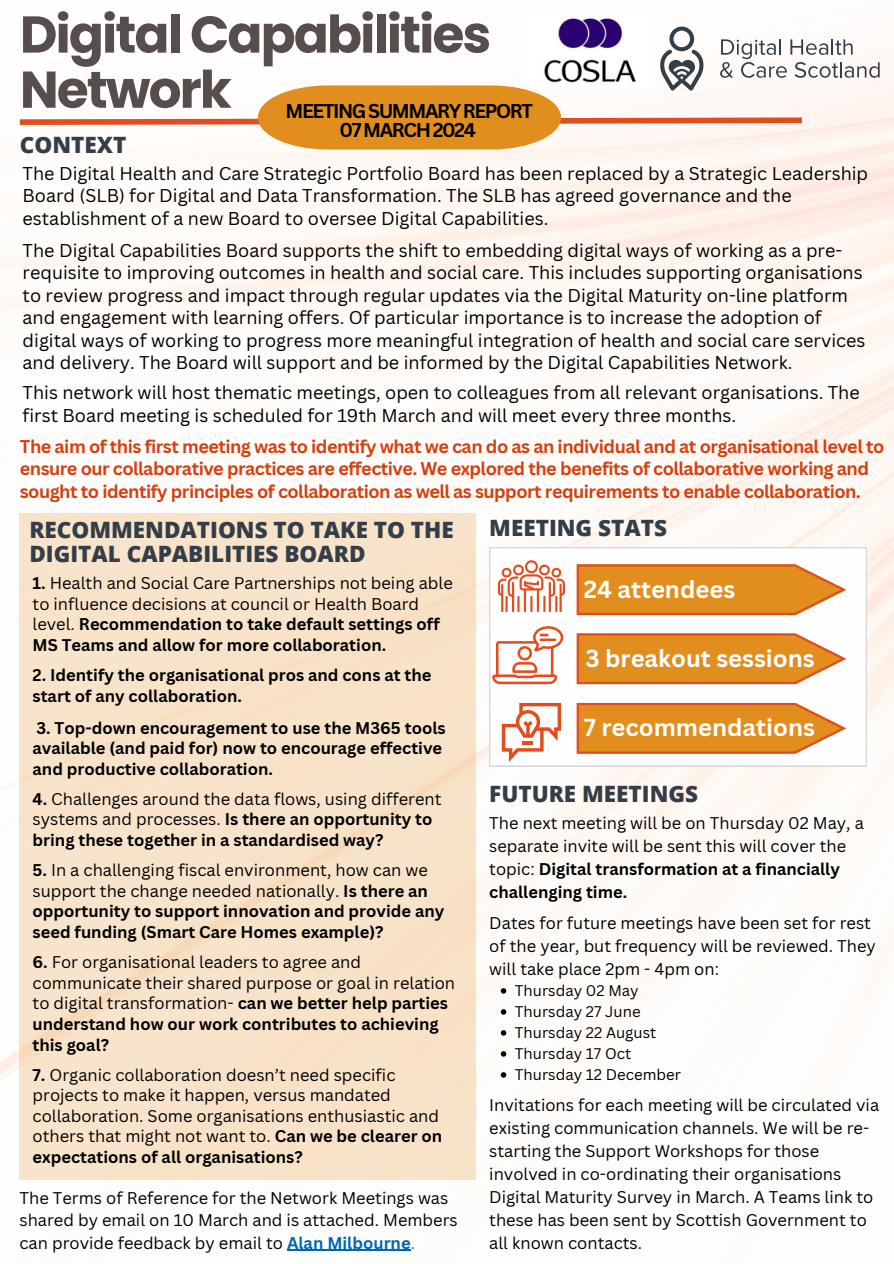
<style>
.page{position:relative;width:894px;height:1264px;background:#fff}
.page>*{position:absolute;margin:0;border:0;box-sizing:border-box;transform-origin:0 0}
.t1{font:700 51.6px/55.2px "Poppins";letter-spacing:-.035em;color:#574d4d}
.t2{font:700 23.85px "Canva Sans";color:#fff}
.t3{font:800 22.5px/23.7px "Open Sans";color:#343e48}
.t4{font:700 19.5px/19.2px "Canva Sans";letter-spacing:-.075em;color:#000;text-align:center}
.t5{font:18px/22.5px "Canva Sans";color:#000}
.t6{font:700 18px/22.5px "Canva Sans";letter-spacing:-.03em;color:#d63f0f}
.t7{font:16.5px/20.7px "Canva Sans";color:#000}
.t8{font:700 16.5px/20.7px "Canva Sans";color:#000}
.t9{font:15px "Canva Sans";color:#000}
.s1{font-weight:700}
.s2{font-weight:400}
.s3{font-weight:700;color:#0068b3}
.s4{color:#0068b3}
</style>
<div class="page">
<img style="left:0;top:26px;width:893px;height:1225px">
<div style="left:19px;top:513px;width:456px;height:666px;background:#f7e3c9"></div>
<svg style="left:489px;top:547px;width:377px;height:219px"></svg>
<svg style="left:492px;top:626px;width:71px;height:58px"></svg>
<hr style="left:539px;top:638px;width:17px;height:3px;background:#e14d1d">
<svg style="left:501px;top:703px;width:60px;height:59px"></svg>
<svg style="left:497px;top:560px;width:68px;height:52px"></svg>
<svg style="left:576px;top:564px;width:269px;height:51px;background:#e39233"></svg>
<svg style="left:576px;top:633px;width:269px;height:51px;background:#e39233"></svg>
<svg style="left:576px;top:703px;width:269px;height:50px;background:#e39232"></svg>
<svg style="left:14px;top:27px;width:865px;height:122px"></svg>
<img style="left:525px;top:17px;width:128px;height:71px">
<svg style="left:500px;top:988px;width:6px;height:5px"></svg>
<svg style="left:500px;top:1009px;width:6px;height:5px"></svg>
<svg style="left:500px;top:1030px;width:6px;height:5px"></svg>
<svg style="left:500px;top:1051px;width:6px;height:5px"></svg>
<svg style="left:500px;top:1072px;width:6px;height:5px"></svg>
<hr style="left:287px;top:1249px;width:123px;height:1px;background:#0068b3">
<h6 class="t1" style="left:20px;top:7px;width:472px">Digital Capabilities<br>Network</h6>
<p class="t4" style="left:285px;top:101px;width:249px">MEETING SUMMARY REPORT<br>07 MARCH 2024</p>
<p class="t3" style="left:20px;top:133px;width:108px">CONTEXT</p>
<p class="t5" style="left:23px;top:161px;width:846px">The Digital Health and Care Strategic Portfolio Board has been replaced by a Strategic Leadership<br>Board (SLB) for Digital and Data Transformation. The SLB has agreed governance and the establishment of a new Board to oversee Digital Capabilities.</p>
<h1 class="t5" style="left:23px;top:238px;width:844px">The Digital Capabilities Board supports the shift to embedding digital ways of working as a pre&shy;requisite to improving outcomes in health and social care. This includes supporting organisations to review progress and impact through regular updates via the Digital Maturity on-line platform and engagement with learning offers. Of particular importance is to increase the adoption of digital ways of working to progress more meaningful integration of health and social care services and delivery. The Board will support and be informed by the Digital Capabilities Network.</h1>
<p class="t5" style="left:23px;top:381px;width:838px">This network will host thematic meetings, open to colleagues from all relevant organisations. The first Board meeting is scheduled for 19th March and will meet every three months.</p>
<p class="t6" style="left:20px;top:434px;width:865px">The aim of this first meeting was to identify what we can do as an individual and at organisational level to ensure our collaborative practices are effective. We explored the benefits of collaborative working and sought to identify principles of collaboration as well as support requirements to enable collaboration.</p>
<h2 class="t3" style="left:29px;top:517px;width:426px">RECOMMENDATIONS TO TAKE TO THE<br>DIGITAL CAPABILITIES BOARD</h2>
<h6 class="t7" style="left:33px;top:572px;width:421px"><span class="s1">1.</span> Health and Social Care Partnerships not being able to influence decisions at council or Health Board level. <span class="s1">Recommendation to take default settings off MS Teams and allow for more collaboration.</span></h6>
<h6 class="t8" style="left:33px;top:664px;width:400px">2. Identify the organisational pros and cons at the start of any collaboration.</h6>
<h5 class="t8" style="left:33px;top:716px;width:414px">3. Top-down encouragement to use the M365 tools available (and paid for) now to encourage effective and productive collaboration.</h5>
<h2 class="t7" style="left:33px;top:788px;width:410px"><span class="s1">4.</span> Challenges around the data flows, using different systems and processes. <span class="s1">Is there an opportunity to bring these together in a standardised way?</span></h2>
<p class="t8" style="left:33px;top:859px;width:413px">5. <span class="s2">In a challenging fiscal environment, how can we support the change needed nationally.</span> Is there an opportunity to support innovation and provide any seed funding (Smart Care Homes example)?</p>
<p class="t7" style="left:33px;top:951px;width:424px"><span class="s1">6.</span> For organisational leaders to agree and communicate their shared purpose or goal in relation to digital transformation- <span class="s1">can we better help parties understand how our work contributes to achieving this goal?</span></p>
<p class="t7" style="left:33px;top:1063px;width:411px"><span class="s1">7.</span> Organic collaboration doesn’t need specific projects to make it happen, versus mandated collaboration. Some organisations enthusiastic and others that might not want to. <span class="s1">Can we be clearer on expectations of all organisations?</span></p>
<p class="t7" style="left:19px;top:1185px;width:439px;line-height:22.5px">The Terms of Reference for the Network Meetings was shared by email on 10 March and is attached. Members can provide feedback by email to <span class="s3">Alan Milbourne</span><span class="s4">.</span></p>
<h2 class="t3" style="left:489px;top:515px;width:179px">MEETING STATS</h2>
<h3 class="t2" style="left:583px;top:572px;width:153px">24 attendees</h3>
<p class="t2" style="left:585px;top:641px;width:231px">3 breakout sessions</p>
<h3 class="t2" style="left:583px;top:711px;width:232px">7 recommendations</h3>
<h4 class="t3" style="left:489px;top:781px;width:210px">FUTURE MEETINGS</h4>
<p class="t7" style="left:489px;top:810px;width:376px;line-height:23px">The next meeting will be on Thursday 02 May, a separate invite will be sent this will cover the topic: <span class="s1">Digital transformation at a financially challenging time.</span></p>
<p class="t7" style="left:489px;top:910px;width:388px;line-height:23px">Dates for future meetings have been set for rest of the year, but frequency will be reviewed. They will take place 2pm - 4pm on:</p>
<p class="t9" style="left:514px;top:980px;width:125px">Thursday 02 May</p>
<p class="t9" style="left:514px;top:1001px;width:127px">Thursday 27 June</p>
<p class="t9" style="left:514px;top:1022px;width:143px">Thursday 22 August</p>
<h2 class="t9" style="left:514px;top:1043px;width:118px">Thursday 17 Oct</h2>
<p class="t9" style="left:514px;top:1064px;width:168px">Thursday 12 December</p>
<h3 class="t7" style="left:489px;top:1092px;width:391px;line-height:23px">Invitations for each meeting will be circulated via existing communication channels. We will be re&shy;starting the Support Workshops for those involved in co-ordinating their organisations Digital Maturity Survey in March. A Teams link to these has been sent by Scottish Government to all known contacts.</h3>
</div>
